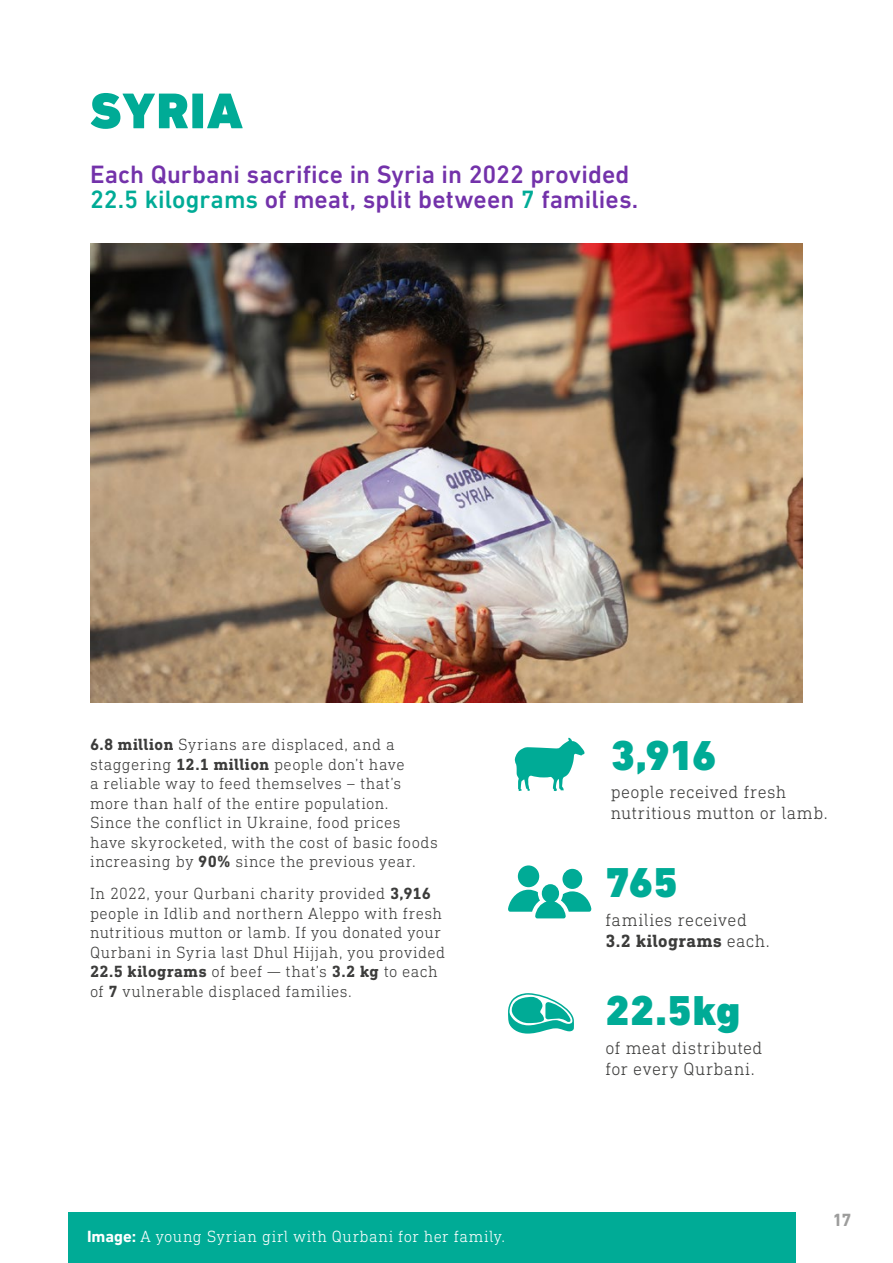
<style>
.page{position:relative;width:893px;height:1263px;background:#fff}
.page>*{position:absolute;margin:0;border:0;box-sizing:border-box;transform-origin:0 0}
.t1{font:900 51px "DIN Next LT Pro";letter-spacing:.025em;color:#00ab96}
.price_handle{font:900 42.6px "DIN Next LT Pro";letter-spacing:.005em;color:#00ab96}
.price_handle-2{font:500 25.5px/25.5px "DIN Next LT Pro";letter-spacing:.005em;color:#7332aa}
.Body_Copy{font:300 18px/21px "DIN Next Slab Pro";letter-spacing:.02em;color:#3c3c3b}
.t2{font:700 18px "DIN Next LT Pro";color:#9d9d9c}
.Body_Copy-2{font:300 16.5px/19.5px "DIN Next Slab Pro";letter-spacing:.025em;color:#3c3c3b}
.Body_Copy-3{font:300 16.5px "DIN Next Slab Pro";letter-spacing:.03em;color:#fff}
.s1{color:#00ab96}
.s2{font-weight:700}
.s3{font-family:"DIN Next LT Pro";font-weight:700}
</style>
<div class="page">
<img style="left:90px;top:244px;width:713px;height:458px">
<svg style="left:508px;top:993px;width:66px;height:41px"></svg>
<div style="left:518px;top:865px;width:21px;height:22px;background:#00ab96;border-radius:50%"></div>
<div style="left:562px;top:869px;width:20px;height:20px;background:#00ab96;border-radius:50%"></div>
<svg style="left:508px;top:884px;width:83px;height:34px"></svg>
<div style="left:68px;top:1213px;width:728px;height:50px;background:#00ab96"></div>
<svg style="left:515px;top:738px;width:69px;height:53px"></svg>
<p class="t1" style="left:90px;top:80px;width:154px">SYRIA</p>
<p class="price_handle-2" style="left:90px;top:161px;width:550px">Each Qurbani sacrifice in Syria in 2022 provided<br><span class="s1">22.5 kilograms</span> of meat, split between <span class="s1">7</span> families.</p>
<p class="Body_Copy-2" style="left:90px;top:735px;width:349px"><span class="s2">6.8 million</span> Syrians are displaced, and a staggering <span class="s2">12.1 million</span> people don’t have<br>a reliable way to feed themselves – that’s more than half of the entire population.<br>Since the conflict in Ukraine, food prices have skyrocketed, with the cost of basic foods increasing by <span class="s2">90%</span> since the previous year.</p>
<p class="Body_Copy-2" style="left:90px;top:884px;width:357px">In 2022, your Qurbani charity provided <span class="s2">3,916 </span>people in Idlib and northern Aleppo with fresh nutritious mutton or lamb. If you donated your Qurbani in Syria last Dhul Hijjah, you provided <span class="s2">22.5 kilograms</span> of beef — that’s <span class="s2">3.2 kg</span> to each of <span class="s2">7</span> vulnerable displaced families.</p>
<p class="Body_Copy-3" style="left:87px;top:1227px;width:420px"><span class="s3">Image:</span> A young Syrian girl with Qurbani for her family.</p>
<p class="price_handle" style="left:611px;top:730px;width:107px">3,916</p>
<p class="Body_Copy" style="left:611px;top:781px;width:218px">people received fresh nutritious mutton or lamb.</p>
<p class="price_handle" style="left:606px;top:857px;width:74px">765</p>
<p class="Body_Copy" style="left:606px;top:909px;width:166px">families received<br><span class="s2">3.2 kilograms</span> each.</p>
<p class="price_handle" style="left:606px;top:985px;width:136px">22.5kg</p>
<p class="Body_Copy" style="left:606px;top:1037px;width:158px">of meat distributed for every Qurbani.</p>
<p class="t2" style="left:833px;top:1209px;width:20px">17</p>
</div>
